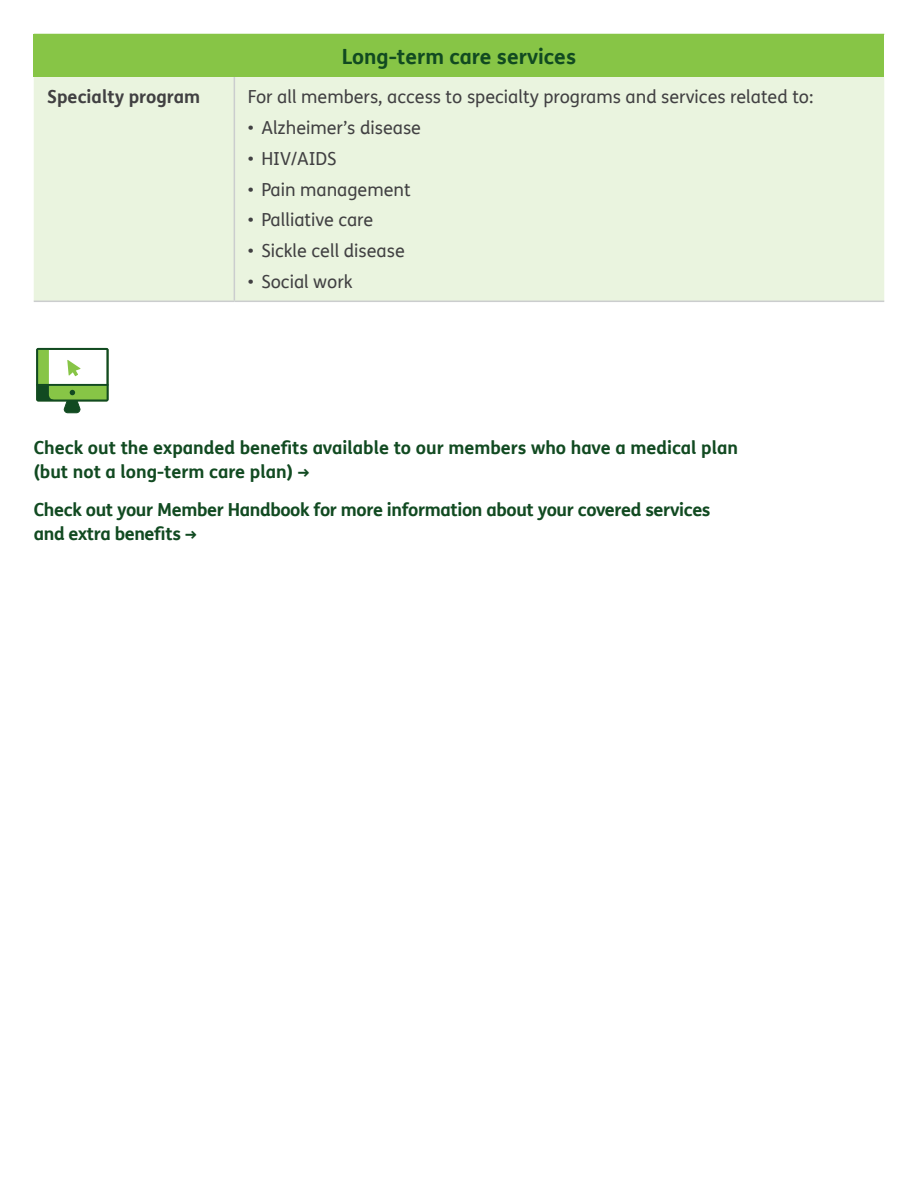
<style>
.page{position:relative;width:918px;height:1188px;background:#fff}
.page>*{position:absolute;margin:0;border:0;box-sizing:border-box;transform-origin:0 0}
.t1{font:700 21px "FS Humana";color:#114a21}
.t2{font:700 18px/24px "FS Humana";letter-spacing:-.015em;color:#114a21}
.t3{font:18px "FS Humana";color:#414042}
.t4{font:700 18px "FS Humana";color:#414042}
</style>
<div class="page">
<div style="left:34px;top:34px;width:850px;height:43px;background:#87c546"></div>
<div style="left:34px;top:77px;width:850px;height:224px;background:#eaf4df"></div>
<hr style="left:234px;top:77px;width:1px;height:224px;background:#cbcdce">
<hr style="left:34px;top:301px;width:200px;height:1px;background:#cbcdce">
<hr style="left:234px;top:301px;width:650px;height:1px;background:#cbcdce">
<svg style="left:36px;top:347px;width:73px;height:67px"></svg>
<p class="t1" style="left:342px;top:40px;width:236px">Long-term care services</p>
<p class="t4" style="left:47px;top:83px;width:154px">Specialty program</p>
<p class="t3" style="left:248px;top:85px;width:567px">For all members, access to specialty programs and services related to:</p>
<p class="t3" style="left:248px;top:115px;width:175px">• Alzheimer’s disease</p>
<p class="t3" style="left:248px;top:146px;width:90px">• HIV/AIDS</p>
<p class="t3" style="left:248px;top:177px;width:164px">• Pain management</p>
<p class="t3" style="left:248px;top:208px;width:127px">• Palliative care</p>
<p class="t3" style="left:248px;top:238px;width:158px">• Sickle cell disease</p>
<p class="t3" style="left:248px;top:269px;width:106px">• Social work</p>
<p class="t2" style="left:34px;top:435px;width:706px">Check out the expanded benefits available to our members who have a medical plan (but not a long-term care plan) →</p>
<p class="t2" style="left:34px;top:496px;width:678px">Check out your Member Handbook for more information about your covered services and extra benefits →</p>
</div>
